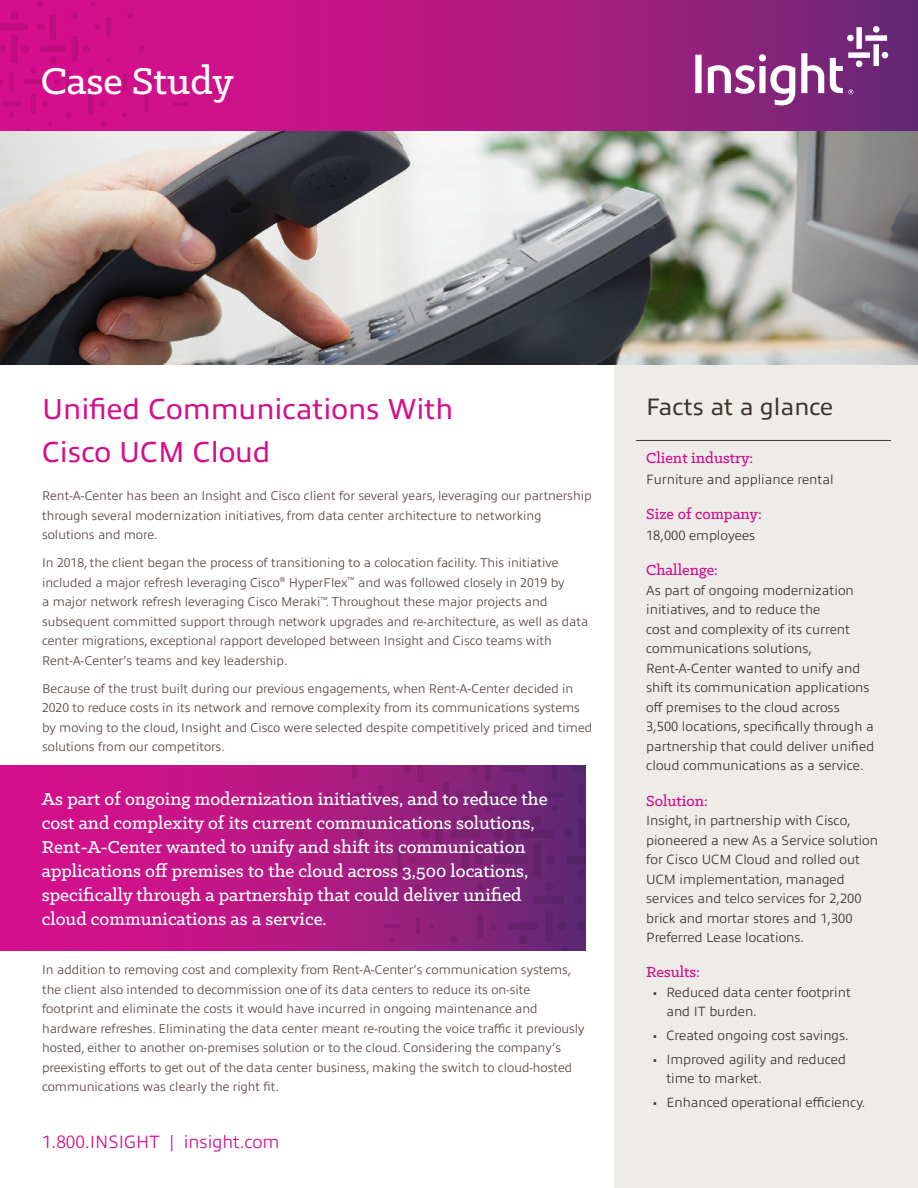
<style>
.page{position:relative;width:918px;height:1188px;background:#fff}
.page>*{position:absolute;margin:0;border:0;box-sizing:border-box;transform-origin:0 0}
.t1{font:500 42px "Klinic Slab";color:#fff}
.t2{font:29.1px/43.5px "Allumi Pro";color:#d40e8c}
.t3{font:24px "Allumi Pro";color:#3e332d}
.t4{font:500 19.5px/24px "Klinic Slab";color:#fff}
.t5{font:300 18px "Allumi Pro";color:#d40e8c}
.t6{font:500 16.5px "Klinic Slab";color:#d40e8c}
.t7{font:300 13.5px/19.5px "Allumi Pro";color:#3e332d}
.t8{font:300 12.75px/19.5px "Allumi Pro";color:#554742}
</style>
<div class="page">
<div style="left:615px;top:322px;width:303px;height:866px;background:#eeece9"></div>
<img style="left:0;top:130px;width:918px;height:234px">
<svg style="left:187px;top:0;width:731px;height:130px;background:#ac1a82"></svg>
<svg style="left:695px;top:26px;width:193px;height:79px"></svg>
<svg style="left:0;top:0;width:187px;height:130px;background:#d00e8a"></svg>
<hr style="left:636px;top:440px;width:255px;height:1px;background:#3e332d">
<svg style="left:0;top:765px;width:325px;height:186px;background:#c71388"></svg>
<svg style="left:325px;top:765px;width:260px;height:186px;background:#862279"></svg>
<h1 class="t1" style="left:41px;top:54px;width:195px">Case Study</h1>
<h2 class="t2" style="left:42px;top:384px;width:413px">Unified Communications With<br>Cisco UCM Cloud</h2>
<p class="t8" style="left:42px;top:485px;width:551px">Rent-A-Center has been an Insight and Cisco client for several years, leveraging our partnership through several modernization initiatives, from data center architecture to networking solutions and more.</p>
<p class="t8" style="left:42px;top:552px;width:548px">In 2018, the client began the process of transitioning to a colocation facility. This initiative included a major refresh leveraging Cisco<sup>®</sup> HyperFlex<sup>™</sup> and was followed closely in 2019 by<br>a major network refresh leveraging Cisco Meraki<sup>™</sup>. Throughout these major projects and subsequent committed support through network upgrades and re-architecture, as well as data center migrations, exceptional rapport developed between Insight and Cisco teams with Rent-A-Center’s teams and key leadership.</p>
<p class="t8" style="left:42px;top:677px;width:552px">Because of the trust built during our previous engagements, when Rent-A-Center decided in 2020 to reduce costs in its network and remove complexity from its communications systems by moving to the cloud, Insight and Cisco were selected despite competitively priced and timed solutions from our competitors.</p>
<p class="t4" style="left:42px;top:787px;width:507px">As part of ongoing modernization initiatives, and to reduce the cost and complexity of its current communications solutions, Rent-A-Center wanted to unify and shift its communication applications off premises to the cloud across 3,500 locations, specifically through a partnership that could deliver unified cloud communications as a service.</p>
<p class="t8" style="left:42px;top:959px;width:544px">In addition to removing cost and complexity from Rent-A-Center’s communication systems, the client also intended to decommission one of its data centers to reduce its on-site footprint and eliminate the costs it would have incurred in ongoing maintenance and hardware refreshes. Eliminating the data center meant re-routing the voice traffic it previously hosted, either to another on-premises solution or to the cloud. Considering the company’s preexisting efforts to get out of the data center business, making the switch to cloud-hosted communications was clearly the right fit.</p>
<h3 class="t5" style="left:42px;top:1128px;width:239px">1.800.INSIGHT | insight.com</h3>
<h3 class="t3" style="left:646px;top:389px;width:189px">Facts at a glance</h3>
<p class="t6" style="left:646px;top:447px;width:109px">Client industry:</p>
<p class="t7" style="left:646px;top:468px;width:189px">Furniture and appliance rental</p>
<p class="t6" style="left:646px;top:503px;width:117px">Size of company:</p>
<p class="t7" style="left:646px;top:525px;width:111px">18,000 employees</p>
<p class="t6" style="left:646px;top:560px;width:73px">Challenge:</p>
<p class="t7" style="left:646px;top:579px;width:230px">As part of ongoing modernization initiatives, and to reduce the<br>cost and complexity of its current communications solutions, Rent-A-Center wanted to unify and shift its communication applications off premises to the cloud across 3,500 locations, specifically through a partnership that could deliver unified cloud communications as a service.</p>
<p class="t6" style="left:646px;top:790px;width:63px">Solution:</p>
<p class="t7" style="left:646px;top:810px;width:233px">Insight, in partnership with Cisco, pioneered a new As a Service solution for Cisco UCM Cloud and rolled out UCM implementation, managed services and telco services for 2,200 brick and mortar stores and 1,300<br>Preferred Lease locations.</p>
<p class="t6" style="left:646px;top:962px;width:55px">Results:</p>
<p class="t7" style="left:666px;top:981px;width:186px;text-indent:-14px">• Reduced data center footprint and IT burden.</p>
<p class="t7" style="left:653px;top:1025px;width:197px">• Created ongoing cost savings.</p>
<p class="t7" style="left:666px;top:1049px;width:181px;text-indent:-14px">• Improved agility and reduced time to market.</p>
<p class="t7" style="left:653px;top:1092px;width:214px">• Enhanced operational efficiency.</p>
</div>
